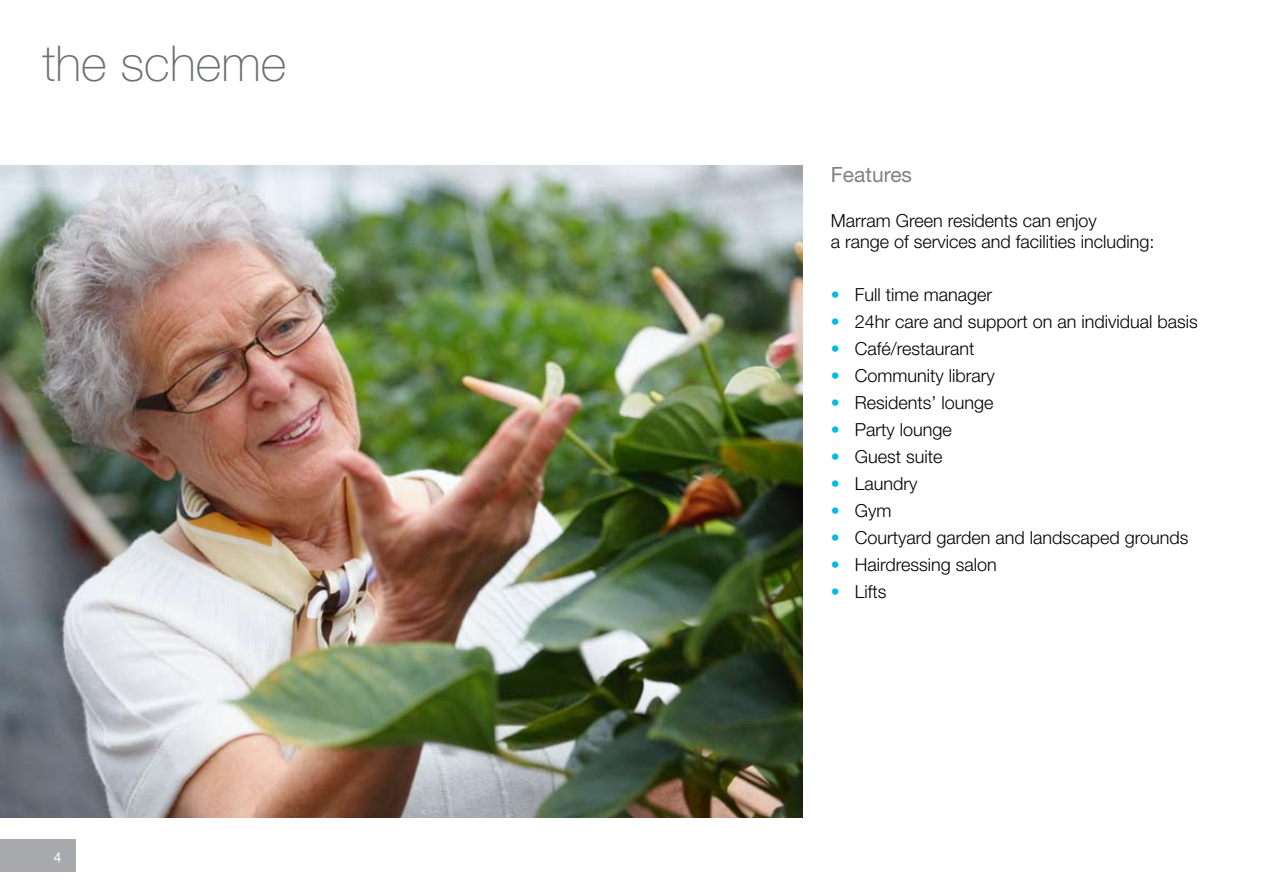
<style>
.page{position:relative;width:1263px;height:893px;background:#fff}
.page>*{position:absolute;margin:0;border:0;box-sizing:border-box;transform-origin:0 0}
.t1{font:100 49.5px "Helvetica Neue";color:#6d6f71}
.t2{font:21px "Helvetica Neue";color:#808284}
.t3{font:300 18px/21px "Helvetica Neue";color:#000}
.s1{color:#00bce4}
</style>
<div class="page">
<div style="left:0;top:839px;width:76px;height:33px;background:#a7a9ac"></div>
<img style="left:0;top:166px;width:802px;height:652px">
<h1 class="t1" style="left:43px;top:36px;width:245px">the scheme</h1>
<p class="t2" style="left:831px;top:162px;width:83px">Features</p>
<p class="t3" style="left:831px;top:210px;width:325px">Marram Green residents can enjoy<br>a range of services and facilities including:</p>
<p class="t3" style="left:831px;top:284px;width:163px"><span class="s1">•</span> Full time manager</p>
<p class="t3" style="left:831px;top:311px;width:369px"><span class="s1">•</span> 24hr care and support on an individual basis</p>
<p class="t3" style="left:831px;top:338px;width:145px"><span class="s1">•</span> Café/restaurant</p>
<p class="t3" style="left:831px;top:365px;width:165px"><span class="s1">•</span> Community library</p>
<p class="t3" style="left:831px;top:392px;width:164px"><span class="s1">•</span> Residents’ lounge</p>
<p class="t3" style="left:831px;top:419px;width:123px"><span class="s1">•</span> Party lounge</p>
<p class="t3" style="left:831px;top:446px;width:113px"><span class="s1">•</span> Guest suite</p>
<p class="t3" style="left:831px;top:473px;width:88px"><span class="s1">•</span> Laundry</p>
<p class="t3" style="left:831px;top:500px;width:62px"><span class="s1">•</span> Gym</p>
<p class="t3" style="left:831px;top:527px;width:359px"><span class="s1">•</span> Courtyard garden and landscaped grounds</p>
<p class="t3" style="left:831px;top:554px;width:168px"><span class="s1">•</span> Hairdressing salon</p>
<p class="t3" style="left:831px;top:581px;width:57px"><span class="s1">•</span> Lifts</p>
</div>
